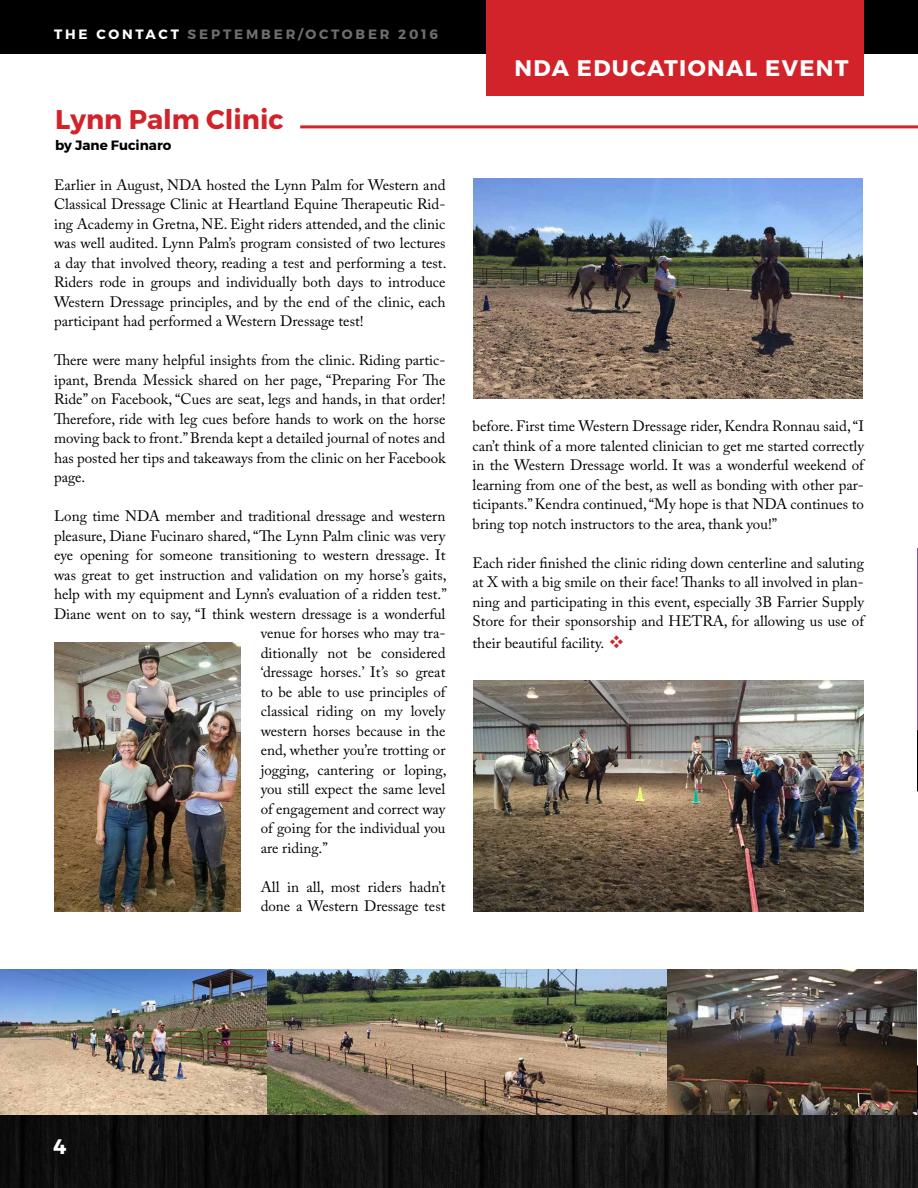
<style>
.page{position:relative;width:918px;height:1188px;background:#fff}
.page>*{position:absolute;margin:0;border:0;box-sizing:border-box;transform-origin:0 0}
.t1{font:700 27px "Montserrat";color:#d2232a}
.t2{font:700 22.5px "Montserrat";letter-spacing:.06em;color:#fff}
.t3{font:700 21px "Montserrat";color:#fff}
.t4{font:15px/19.5px "Adobe Caslon Pro";color:#000;text-align:justify}
.t5{font:700 13.5px "Montserrat";letter-spacing:.21em;color:#6d6e71}
.t6{font:700 13.5px "Montserrat";color:#000}
.s1{color:#fff}
.s2{font-family:"Arial Unicode MS";font-size:18px;color:#d2232a}
</style>
<div class="page">
<img style="left:0;top:970px;width:918px;height:218px">
<div style="left:0;top:0;width:918px;height:54px;background:#000"></div>
<img style="left:473px;top:178px;width:390px;height:221px">
<img style="left:54px;top:642px;width:186px;height:269px">
<div style="left:486px;top:0;width:378px;height:96px;background:#d2232a"></div>
<img style="left:473px;top:680px;width:391px;height:231px">
<img style="left:917px;top:548px;width:1px;height:567px">
<hr style="left:300px;top:125px;width:618px;height:3px;background:#d2232a">
<p class="t5" style="left:54px;top:26px;width:386px"><span class="s1">THE CONTACT</span> SEPTEMBER/OCTOBER 2016</p>
<h1 class="t1" style="left:55px;top:103px;width:230px">Lynn Palm Clinic</h1>
<p class="t6" style="left:55px;top:137px;width:118px">by Jane Fucinaro</p>
<p class="t4" style="left:54px;top:175px;width:394px">Earlier in August, NDA hosted the Lynn Palm for Western and Classical Dressage Clinic at Heartland Equine Therapeutic Rid&shy;ing Academy in Gretna, NE. Eight riders attended, and the clinic was well audited. Lynn Palm’s program consisted of two lectures a day that involved theory, reading a test and performing a test.<br>Riders rode in groups and individually both days to introduce Western Dressage principles, and by the end of the clinic, each participant had performed a Western Dressage test!</p>
<p class="t4" style="left:54px;top:350px;width:393px">There were many helpful insights from the clinic. Riding partic&shy;ipant, Brenda Messick shared on her page, “Preparing For The Ride” on Facebook, “Cues are seat, legs and hands, in that order!<br>Therefore, ride with leg cues before hands to work on the horse moving back to front.” Brenda kept a detailed journal of notes and has posted her tips and takeaways from the clinic on her Facebook page.</p>
<p class="t4" style="left:54px;top:506px;width:393px">Long time NDA member and traditional dressage and western</p>
<p class="t4" style="left:54px;top:526px;width:393px">pleasure, Diane Fucinaro shared, “The Lynn Palm clinic was very</p>
<p class="t4" style="left:54px;top:545px;width:393px">eye opening for someone transitioning to western dressage. It</p>
<p class="t4" style="left:54px;top:565px;width:394px">was great to get instruction and validation on my horse’s gaits,</p>
<p class="t4" style="left:54px;top:584px;width:394px">help with my equipment and Lynn’s evaluation of a ridden test.”</p>
<p class="t4" style="left:54px;top:604px;width:393px">Diane went on to say, “I think western dressage is a wonderful</p>
<p class="t4" style="left:261px;top:623px;width:186px">venue for horses who may tra-</p>
<p class="t4" style="left:261px;top:643px;width:186px">ditionally not be considered</p>
<p class="t4" style="left:261px;top:662px;width:186px">‘dressage horses.’ It’s so great</p>
<p class="t4" style="left:261px;top:682px;width:186px">to be able to use principles of</p>
<p class="t4" style="left:261px;top:701px;width:186px">classical riding on my lovely</p>
<p class="t4" style="left:261px;top:721px;width:186px">western horses because in the</p>
<p class="t4" style="left:261px;top:740px;width:186px">end, whether you’re trotting or</p>
<p class="t4" style="left:261px;top:760px;width:187px">jogging, cantering or loping,</p>
<p class="t4" style="left:261px;top:779px;width:186px">you still expect the same level</p>
<p class="t4" style="left:261px;top:799px;width:186px">of engagement and correct way</p>
<p class="t4" style="left:261px;top:818px;width:186px">of going for the individual you</p>
<p class="t4" style="left:261px;top:838px;width:69px">are riding.”</p>
<p class="t4" style="left:261px;top:877px;width:186px">All in all, most riders hadn’t done a Western Dressage test</p>
<h2 class="t2" style="left:515px;top:54px;width:336px">NDA EDUCATIONAL EVENT</h2>
<p class="t4" style="left:472px;top:416px;width:393px">before. First time Western Dressage rider, Kendra Ronnau said, “I can’t think of a more talented clinician to get me started correctly in the Western Dressage world. It was a wonderful weekend of learning from one of the best, as well as bonding with other par&shy;ticipants.” Kendra continued, “My hope is that NDA continues to bring top notch instructors to the area, thank you!”</p>
<p class="t4" style="left:472px;top:553px;width:393px">Each rider finished the clinic riding down centerline and saluting at X with a big smile on their face! Thanks to all involved in plan&shy;ning and participating in this event, especially 3B Farrier Supply Store for their sponsorship and HETRA, for allowing us use of</p>
<p class="t4" style="left:472px;top:633px;width:153px">their beautiful facility. <span class="s2">❖</span></p>
<h3 class="t3" style="left:53px;top:1134px;width:15px">4</h3>
</div>
